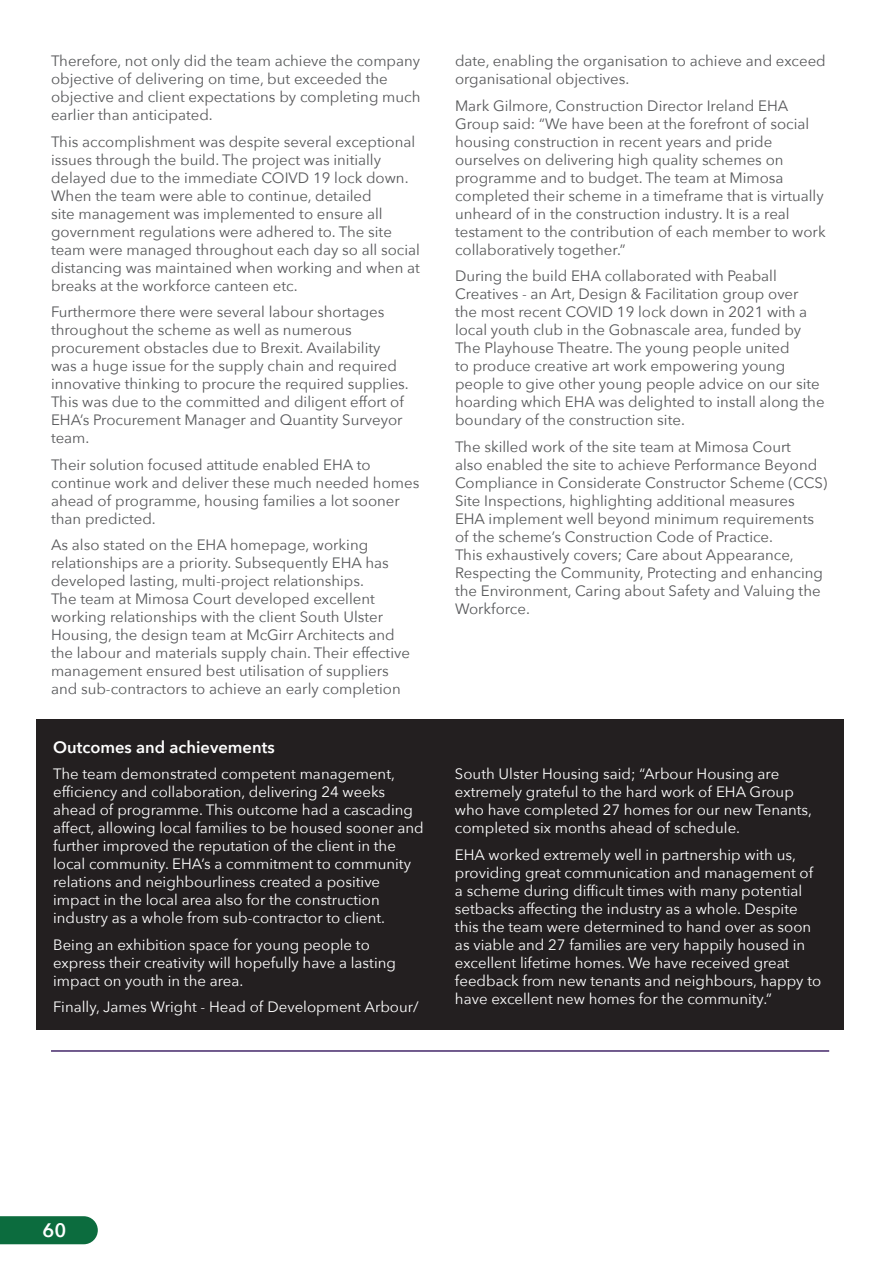
<style>
.page{position:relative;width:893px;height:1263px;background:#fff}
.page>*{position:absolute;margin:0;border:0;box-sizing:border-box;transform-origin:0 0}
.t1{font:600 19.5px "Avenir Next";color:#fff}
.t2{font:600 16.5px "Avenir Next";color:#fff}
.t3{font:15px/18px "Avenir Next";color:#57585a}
.t4{font:15px/18px "Avenir Next";color:#fff}
</style>
<div class="page">
<hr style="left:51px;top:1050px;width:778px;height:2px;background:#442769">
<div style="left:36px;top:719px;width:808px;height:311px;background:#231f20"></div>
<svg style="left:0;top:1216px;width:98px;height:28px;background:#157145"></svg>
<p class="t3" style="left:51px;top:51px;width:371px">Therefore, not only did the team achieve the company objective of delivering on time, but exceeded the objective and client expectations by completing much earlier than anticipated.</p>
<p class="t3" style="left:51px;top:132px;width:370px">This accomplishment was despite several exceptional issues through the build. The project was initially delayed due to the immediate COIVD 19 lock down.<br>When the team were able to continue, detailed<br>site management was implemented to ensure all government regulations were adhered to. The site team were managed throughout each day so all social distancing was maintained when working and when at breaks at the workforce canteen etc.</p>
<p class="t3" style="left:51px;top:302px;width:359px">Furthermore there were several labour shortages throughout the scheme as well as numerous procurement obstacles due to Brexit. Availability was a huge issue for the supply chain and required innovative thinking to procure the required supplies.<br>This was due to the committed and diligent effort of EHA’s Procurement Manager and Quantity Surveyor team.</p>
<p class="t3" style="left:51px;top:455px;width:370px">Their solution focused attitude enabled EHA to continue work and deliver these much needed homes ahead of programme, housing families a lot sooner than predicted.</p>
<p class="t3" style="left:51px;top:535px;width:361px">As also stated on the EHA homepage, working relationships are a priority. Subsequently EHA has developed lasting, multi-project relationships.<br>The team at Mimosa Court developed excellent working relationships with the client South Ulster Housing, the design team at McGirr Architects and the labour and materials supply chain. Their effective management ensured best utilisation of suppliers and sub-contractors to achieve an early completion</p>
<p class="t2" style="left:53px;top:733px;width:223px">Outcomes and achievements</p>
<p class="t4" style="left:53px;top:764px;width:372px">The team demonstrated competent management, efficiency and collaboration, delivering 24 weeks ahead of programme. This outcome had a cascading affect, allowing local families to be housed sooner and further improved the reputation of the client in the local community. EHA’s a commitment to community relations and neighbourliness created a positive impact in the local area also for the construction industry as a whole from sub-contractor to client.</p>
<p class="t4" style="left:53px;top:935px;width:344px">Being an exhibition space for young people to express their creativity will hopefully have a lasting impact on youth in the area.</p>
<p class="t4" style="left:53px;top:997px;width:367px">Finally, James Wright - Head of Development Arbour/</p>
<p class="t3" style="left:455px;top:51px;width:372px">date, enabling the organisation to achieve and exceed organisational objectives.</p>
<p class="t3" style="left:455px;top:96px;width:372px">Mark Gilmore, Construction Director Ireland EHA Group said: “We have been at the forefront of social housing construction in recent years and pride ourselves on delivering high quality schemes on programme and to budget. The team at Mimosa completed their scheme in a timeframe that is virtually unheard of in the construction industry. It is a real testament to the contribution of each member to work collaboratively together.”</p>
<p class="t3" style="left:455px;top:266px;width:371px">During the build EHA collaborated with Peaball Creatives - an Art, Design &amp; Facilitation group over<br>the most recent COVID 19 lock down in 2021 with a local youth club in the Gobnascale area, funded by The Playhouse Theatre. The young people united<br>to produce creative art work empowering young people to give other young people advice on our site hoarding which EHA was delighted to install along the boundary of the construction site.</p>
<p class="t3" style="left:455px;top:437px;width:374px">The skilled work of the site team at Mimosa Court<br>also enabled the site to achieve Performance Beyond Compliance in Considerate Constructor Scheme (CCS)<br>Site Inspections, highlighting additional measures EHA implement well beyond minimum requirements of the scheme’s Construction Code of Practice.<br>This exhaustively covers; Care about Appearance, Respecting the Community, Protecting and enhancing the Environment, Caring about Safety and Valuing the Workforce.</p>
<p class="t4" style="left:455px;top:764px;width:359px">South Ulster Housing said; “Arbour Housing are extremely grateful to the hard work of EHA Group who have completed 27 homes for our new Tenants, completed six months ahead of schedule.</p>
<p class="t4" style="left:455px;top:845px;width:368px">EHA worked extremely well in partnership with us, providing great communication and management of a scheme during difficult times with many potential setbacks affecting the industry as a whole. Despite this the team were determined to hand over as soon as viable and 27 families are very happily housed in excellent lifetime homes. We have received great feedback from new tenants and neighbours, happy to have excellent new homes for the community.”</p>
<h1 class="t1" style="left:43px;top:1214px;width:25px">60</h1>
</div>
